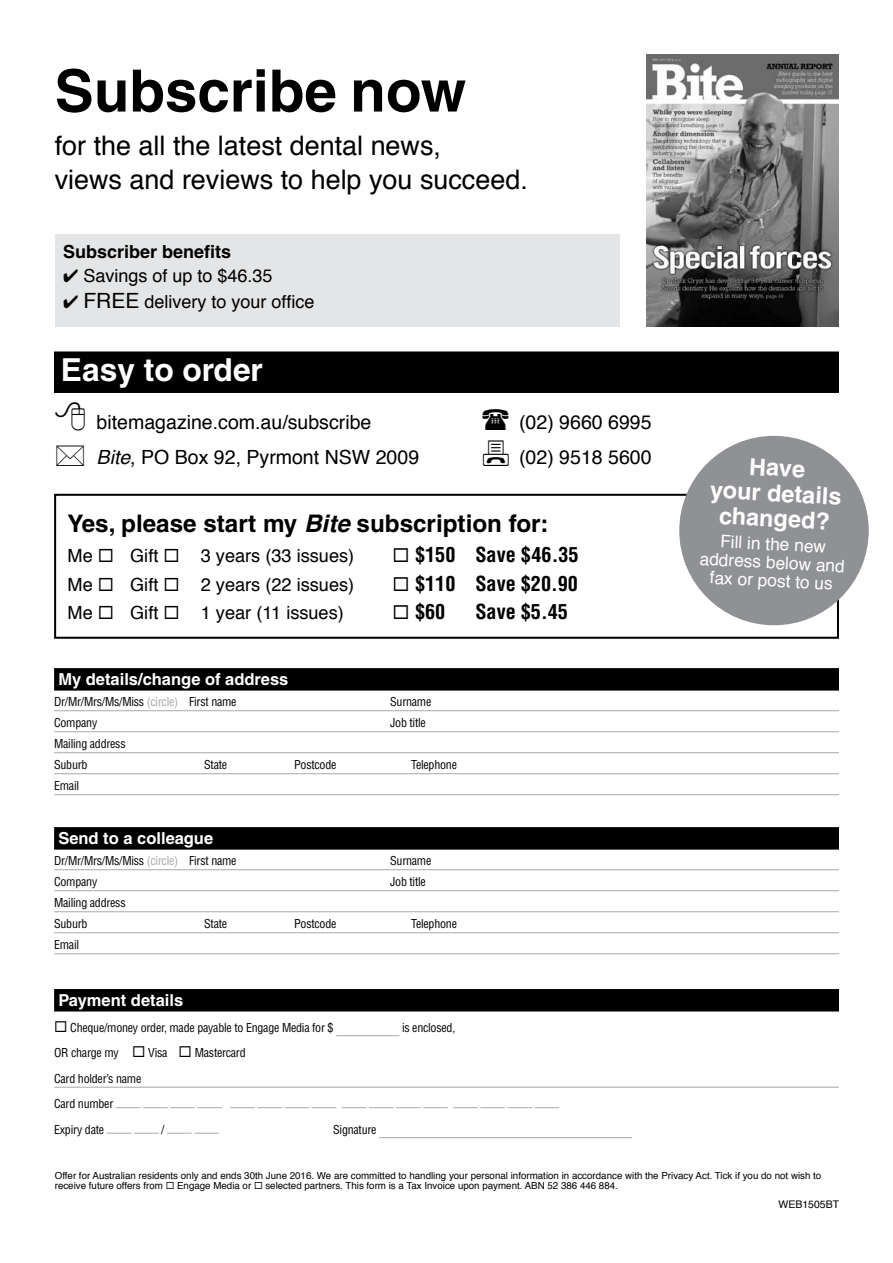
<style>
.page{position:relative;width:893px;height:1263px;background:#fff}
.page>*{position:absolute;margin:0;border:0;box-sizing:border-box;transform-origin:0 0}
.t1{font:700 58.35px "Helvetica";color:#000}
.t2{font:700 31.65px "Helvetica";color:#fff}
.t3{font:27px/33.6px "Helvetica";color:#000}
.t4{font:700 24.15px "Helvetica";color:#000}
.t5{font:700 23.55px/25.2px "Helvetica";color:#fff;text-align:center}
.t6{font:700 condensed 20.25px "Helvetica LT Std";color:#000}
.t7{font:19.5px/35.5px "Helvetica";color:#000}
.t8{font:18.15px "Helvetica";color:#000}
.t9{font:18px "Helvetica";color:#000}
.t10{font:700 18px "Helvetica";color:#000}
.t11{font:17.25px/18.3px "Helvetica";color:#fff;text-align:center}
.t12{font:700 16.5px "Helvetica";color:#fff}
.t13{font:condensed 12px/25.5px "Helvetica LT Std";letter-spacing:-.02em;color:#000}
.t14{font:10.5px "Helvetica";color:#000}
.t15{font:9.75px/10.5px "Helvetica";color:#000}
.s1{font-size:21px}
.s2{font-style:italic}
.s3{color:#a7a9ac}
</style>
<div class="page">
<div style="left:54px;top:668px;width:785px;height:23px;background:#000"></div>
<hr style="left:54px;top:710px;width:785px;height:1px;background:#a7a9ac">
<hr style="left:54px;top:731px;width:785px;height:1px;background:#a7a9ac">
<hr style="left:54px;top:752px;width:785px;height:1px;background:#a7a9ac">
<hr style="left:54px;top:773px;width:785px;height:1px;background:#a7a9ac">
<hr style="left:54px;top:794px;width:785px;height:1px;background:#a7a9ac">
<div style="left:54px;top:827px;width:785px;height:23px;background:#000"></div>
<hr style="left:54px;top:869px;width:785px;height:1px;background:#a7a9ac">
<hr style="left:54px;top:890px;width:785px;height:1px;background:#a7a9ac">
<hr style="left:54px;top:911px;width:785px;height:1px;background:#a7a9ac">
<hr style="left:54px;top:932px;width:785px;height:1px;background:#a7a9ac">
<hr style="left:54px;top:953px;width:785px;height:1px;background:#a7a9ac">
<div style="left:54px;top:494px;width:785px;height:145px;border:2px solid #000"></div>
<div style="left:55px;top:234px;width:564px;height:92px;background:#e4e5e6"></div>
<div style="left:54px;top:989px;width:785px;height:22px;background:#000"></div>
<hr style="left:54px;top:1087px;width:785px;height:1px;background:#a7a9ac">
<hr style="left:336px;top:1035px;width:63px;height:1px;background:#a7a9ac">
<svg style="left:116px;top:1107px;width:106px;height:1px"></svg>
<svg style="left:230px;top:1107px;width:106px;height:1px"></svg>
<svg style="left:342px;top:1107px;width:217px;height:1px"></svg>
<svg style="left:107px;top:1133px;width:52px;height:1px"></svg>
<svg style="left:167px;top:1133px;width:52px;height:1px"></svg>
<hr style="left:379px;top:1137px;width:253px;height:1px;background:#a7a9ac">
<div style="left:54px;top:351px;width:785px;height:42px;background:#000"></div>
<div style="left:679px;top:436px;width:190px;height:189px;background:#8f9194;border-radius:50%"></div>
<img style="left:647px;top:55px;width:192px;height:271px">
<h1 class="t1" style="left:55px;top:55px;width:413px">Subscribe now</h1>
<h3 class="t3" style="left:55px;top:130px;width:475px">for the all the latest dental news,<br>views and reviews to help you succeed.</h3>
<h3 class="t10" style="left:63px;top:241px;width:170px">Subscriber benefits</h3>
<h3 class="t9" style="left:63px;top:262px;width:211px">✔ Savings of up to $46.35</h3>
<h3 class="t9" style="left:63px;top:288px;width:253px">✔ <span class="s1">FREE</span> delivery to your office</h3>
<h2 class="t2" style="left:61px;top:351px;width:204px">Easy to order</h2>
<h3 class="t7" style="left:97px;top:405px;width:324px">bitemagazine.com.au/subscribe<br><span class="s2">Bite</span>, PO Box 92, Pyrmont NSW 2009</h3>
<h3 class="t7" style="left:519px;top:404px;width:134px">(02) 9660 6995 (02) 9518 5600</h3>
<h3 class="t4" style="left:68px;top:509px;width:483px">Yes, please start my <span class="s2">Bite</span> subscription for:</h3>
<h3 class="t8" style="left:68px;top:542px;width:288px">Me ◻ Gift ◻ 3 years (33 issues)</h3>
<h3 class="t6" style="left:393px;top:542px;width:187px">◻ $150 Save $46.35</h3>
<h3 class="t8" style="left:68px;top:570px;width:288px">Me ◻ Gift ◻ 2 years (22 issues)</h3>
<h3 class="t6" style="left:393px;top:570px;width:187px">◻ $110 Save $20.90</h3>
<h3 class="t8" style="left:68px;top:598px;width:278px">Me ◻ Gift ◻ 1 year (11 issues)</h3>
<h3 class="t6" style="left:393px;top:599px;width:54px">◻ $60</h3>
<h3 class="t6" style="left:475px;top:599px;width:94px">Save $5.45</h3>
<h3 class="t12" style="left:58px;top:669px;width:231px">My details/change of address</h3>
<p class="t13" style="left:54px;top:689px;width:184px">Dr/Mr/Mrs/Ms/Miss <span class="s3">(circle)</span> First name</p>
<p class="t13" style="left:390px;top:689px;width:43px">Surname</p>
<p class="t13" style="left:54px;top:710px;width:45px">Company</p>
<p class="t13" style="left:390px;top:710px;width:37px">Job title</p>
<p class="t13" style="left:54px;top:733px;width:73px;line-height:21px">Mailing address<br>Suburb</p>
<p class="t13" style="left:204px;top:752px;width:25px">State</p>
<p class="t13" style="left:294px;top:752px;width:44px">Postcode</p>
<p class="t13" style="left:411px;top:752px;width:47px">Telephone</p>
<p class="t13" style="left:54px;top:773px;width:27px">Email</p>
<h3 class="t12" style="left:58px;top:828px;width:156px">Send to a colleague</h3>
<p class="t13" style="left:54px;top:848px;width:184px">Dr/Mr/Mrs/Ms/Miss <span class="s3">(circle)</span> First name</p>
<p class="t13" style="left:390px;top:848px;width:43px">Surname</p>
<p class="t13" style="left:54px;top:869px;width:45px">Company</p>
<p class="t13" style="left:390px;top:869px;width:37px">Job title</p>
<p class="t13" style="left:54px;top:892px;width:73px;line-height:21px">Mailing address<br>Suburb</p>
<p class="t13" style="left:204px;top:911px;width:25px">State</p>
<p class="t13" style="left:294px;top:911px;width:44px">Postcode</p>
<p class="t13" style="left:411px;top:911px;width:47px">Telephone</p>
<p class="t13" style="left:54px;top:932px;width:27px">Email</p>
<h3 class="t12" style="left:58px;top:990px;width:126px">Payment details</h3>
<p class="t13" style="left:54px;top:1014px;width:281px">◻ Cheque/money order, made payable to Engage Media for $</p>
<p class="t13" style="left:402px;top:1014px;width:55px">is enclosed,</p>
<p class="t13" style="left:54px;top:1040px;width:193px">OR charge my ◻ Visa ◻ Mastercard<br>Card holder’s name<br>Card number<br>Expiry date</p>
<p class="t13" style="left:161px;top:1116px;width:5px">/</p>
<p class="t13" style="left:333px;top:1116px;width:45px">Signature</p>
<h3 class="t5" style="left:712px;top:451px;width:133px;rotate:3deg">Have<br>your details changed?</h3>
<h3 class="t11" style="left:701px;top:532px;width:147px;rotate:3deg">Fill in the new address below and fax or post to us</h3>
<p class="t15" style="left:55px;top:1170px;width:768px">Offer for Australian residents only and ends 30th June 2016. We are committed to handling your personal information in accordance with the Privacy Act. Tick if you do not wish to receive future offers from ◻ Engage Media or ◻ selected partners. This form is a Tax Invoice upon payment. ABN 52 386 446 884.</p>
<p class="t14" style="left:778px;top:1196px;width:62px">WEB1505BT</p>
</div>
